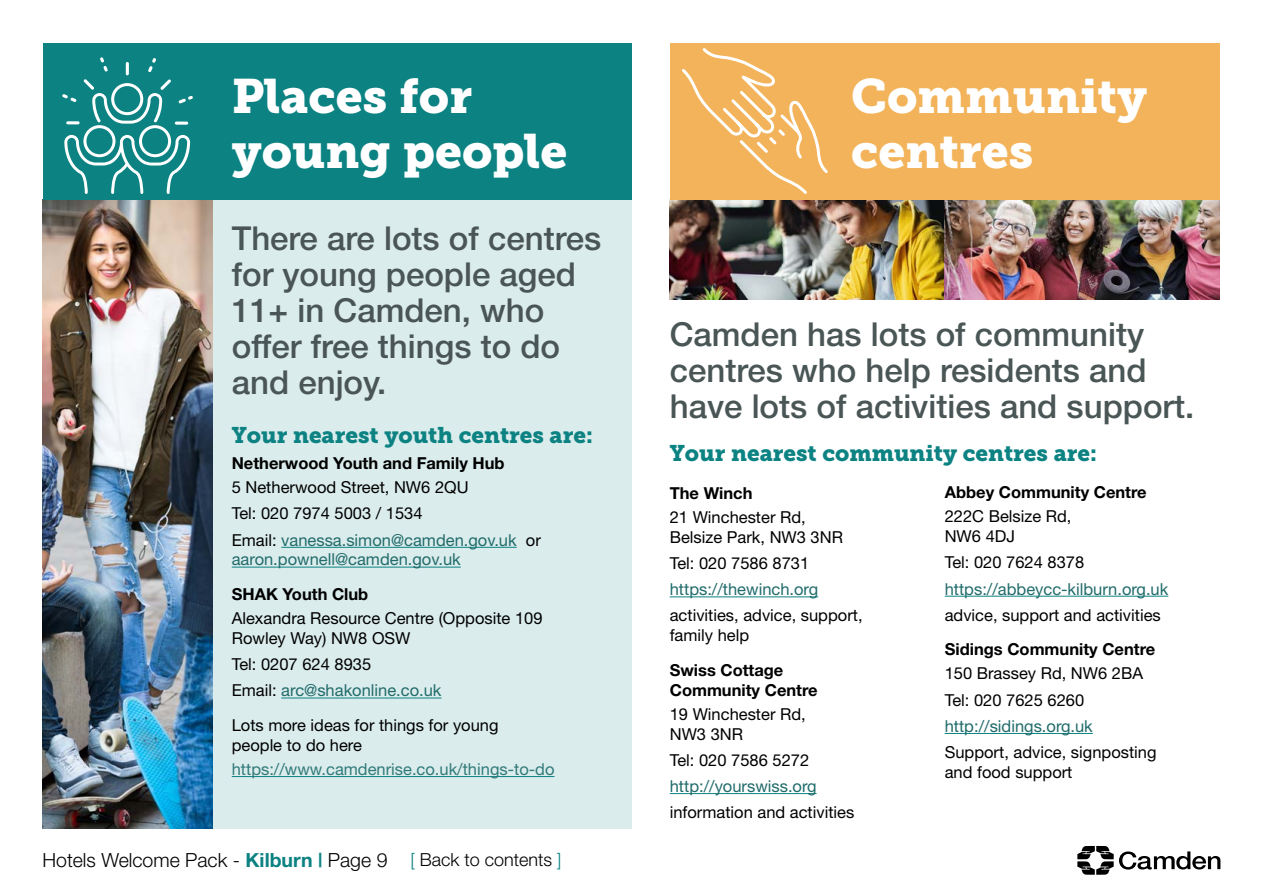
<style>
.page{position:relative;width:1263px;height:893px;background:#fff}
.page>*{position:absolute;margin:0;border:0;box-sizing:border-box;transform-origin:0 0}
.t1{font:48px/55.5px "Museo Slab 900";color:#fff}
.t2{font:500 33px/36px "Helvetica Neue";color:#4a5555}
.t3{font:22.5px "Museo Slab 900";color:#0c8282}
.t4{font:300 19.5px "Helvetica Neue";color:#000}
.t5{font:16.5px/19.8px "Helvetica Neue";color:#000}
.t6{font:16.5px "Helvetica Neue";color:#216b6b}
.t7{font:700 16.5px/19.8px "Helvetica Neue";color:#000}
.t8{font:16.5px "Helvetica Neue";color:#317a7a}
.s1{color:#216b6b}
.s2{font-weight:700;color:#0c8282}
.s3{font-size:18px;color:#0c8282}
.s4{font-size:18px}
</style>
<div class="page">
<div style="left:43px;top:89px;width:588px;height:804px;background:#dbecec"></div>
<img style="left:43px;top:199px;width:170px;height:630px">
<img style="left:670px;top:199px;width:550px;height:100px">
<div style="left:670px;top:43px;width:550px;height:156px;background:#f2b35a"></div>
<div style="left:43px;top:43px;width:588px;height:156px;background:#0c8282"></div>
<hr style="left:281px;top:547px;width:236px;height:1px;background:#0c8282">
<hr style="left:232px;top:567px;width:229px;height:1px;background:#0c8282">
<hr style="left:281px;top:698px;width:160px;height:1px;background:#0c8282">
<hr style="left:232px;top:776px;width:322px;height:1px;background:#0c8282">
<hr style="left:670px;top:596px;width:148px;height:1px;background:#0c8282">
<hr style="left:670px;top:793px;width:146px;height:1px;background:#0c8282">
<hr style="left:945px;top:596px;width:223px;height:1px;background:#0c8282">
<hr style="left:945px;top:733px;width:148px;height:1px;background:#0c8282">
<svg style="left:682px;top:48px;width:146px;height:146px"></svg>
<svg style="left:62px;top:57px;width:131px;height:137px"></svg>
<div style="left:0;top:829px;width:1263px;height:64px;background:#fff"></div>
<svg style="left:1077px;top:846px;width:143px;height:29px"></svg>
<h1 class="t1" style="left:232px;top:68px;width:337px">Places for young people</h1>
<h2 class="t2" style="left:232px;top:219px;width:371px">There are lots of centres for young people aged<br>11+ in Camden, who offer free things to do and enjoy.</h2>
<h3 class="t3" style="left:232px;top:422px;width:363px">Your nearest youth centres are:</h3>
<p class="t7" style="left:232px;top:453px;width:274px">Netherwood Youth and Family Hub</p>
<p class="t5" style="left:232px;top:474px;width:311px;line-height:26.2px">5 Netherwood Street, NW6 2QU<br>Tel: 020 7974 5003 / 1534<br>Email: <span class="s1">vanessa.simon@camden.gov.uk</span> or</p>
<p class="t6" style="left:232px;top:550px;width:230px">aaron.pownell@camden.gov.uk</p>
<p class="t7" style="left:232px;top:584px;width:138px">SHAK Youth Club</p>
<p class="t5" style="left:232px;top:608px;width:312px">Alexandra Resource Centre (Opposite 109<br>Rowley Way) NW8 OSW</p>
<p class="t5" style="left:232px;top:651px;width:211px;line-height:26.2px">Tel: 0207 624 8935<br>Email: <span class="s1">arc@shakonline.co.uk</span></p>
<p class="t5" style="left:232px;top:715px;width:268px">Lots more ideas for things for young people to do here</p>
<p class="t8" style="left:232px;top:759px;width:324px">https://www.camdenrise.co.uk/things-to-do</p>
<p class="t4" style="left:43px;top:848px;width:520px">Hotels Welcome Pack - <span class="s2">Kilburn |</span> Page 9 <span class="s3">[</span> <span class="s4">Back to contents</span> <span class="s3">]</span></p>
<h1 class="t1" style="left:851px;top:68px;width:298px">Community centres</h1>
<h2 class="t2" style="left:670px;top:316px;width:526px">Camden has lots of community centres who help residents and have lots of activities and support.</h2>
<h3 class="t3" style="left:670px;top:440px;width:429px">Your nearest community centres are:</h3>
<p class="t7" style="left:670px;top:483px;width:84px">The Winch</p>
<p class="t5" style="left:670px;top:507px;width:175px">21 Winchester Rd,<br>Belsize Park, NW3 3NR</p>
<p class="t5" style="left:670px;top:553px;width:141px">Tel: 020 7586 8731</p>
<p class="t6" style="left:670px;top:579px;width:150px">https://thewinch.org</p>
<p class="t5" style="left:670px;top:605px;width:194px">activities, advice, support, family help</p>
<p class="t7" style="left:670px;top:660px;width:149px">Swiss Cottage<br>Community Centre</p>
<p class="t5" style="left:670px;top:704px;width:138px">19 Winchester Rd,<br>NW3 3NR</p>
<p class="t5" style="left:670px;top:750px;width:141px">Tel: 020 7586 5272</p>
<p class="t6" style="left:670px;top:776px;width:148px">http://yourswiss.org</p>
<p class="t5" style="left:670px;top:802px;width:186px">information and activities</p>
<p class="t7" style="left:945px;top:482px;width:203px">Abbey Community Centre</p>
<p class="t5" style="left:945px;top:506px;width:128px">222C Belsize Rd,<br>NW6 4DJ</p>
<p class="t5" style="left:945px;top:552px;width:141px">Tel: 020 7624 8378</p>
<p class="t6" style="left:945px;top:579px;width:225px">https://abbeycc-kilburn.org.uk</p>
<p class="t5" style="left:945px;top:605px;width:218px">advice, support and activities</p>
<p class="t7" style="left:945px;top:639px;width:212px">Sidings Community Centre</p>
<p class="t5" style="left:945px;top:660px;width:200px;line-height:26.2px">150 Brassey Rd, NW6 2BA<br>Tel: 020 7625 6260</p>
<p class="t6" style="left:945px;top:716px;width:150px">http://sidings.org.uk</p>
<p class="t5" style="left:945px;top:742px;width:213px">Support, advice, signposting and food support</p>
</div>
